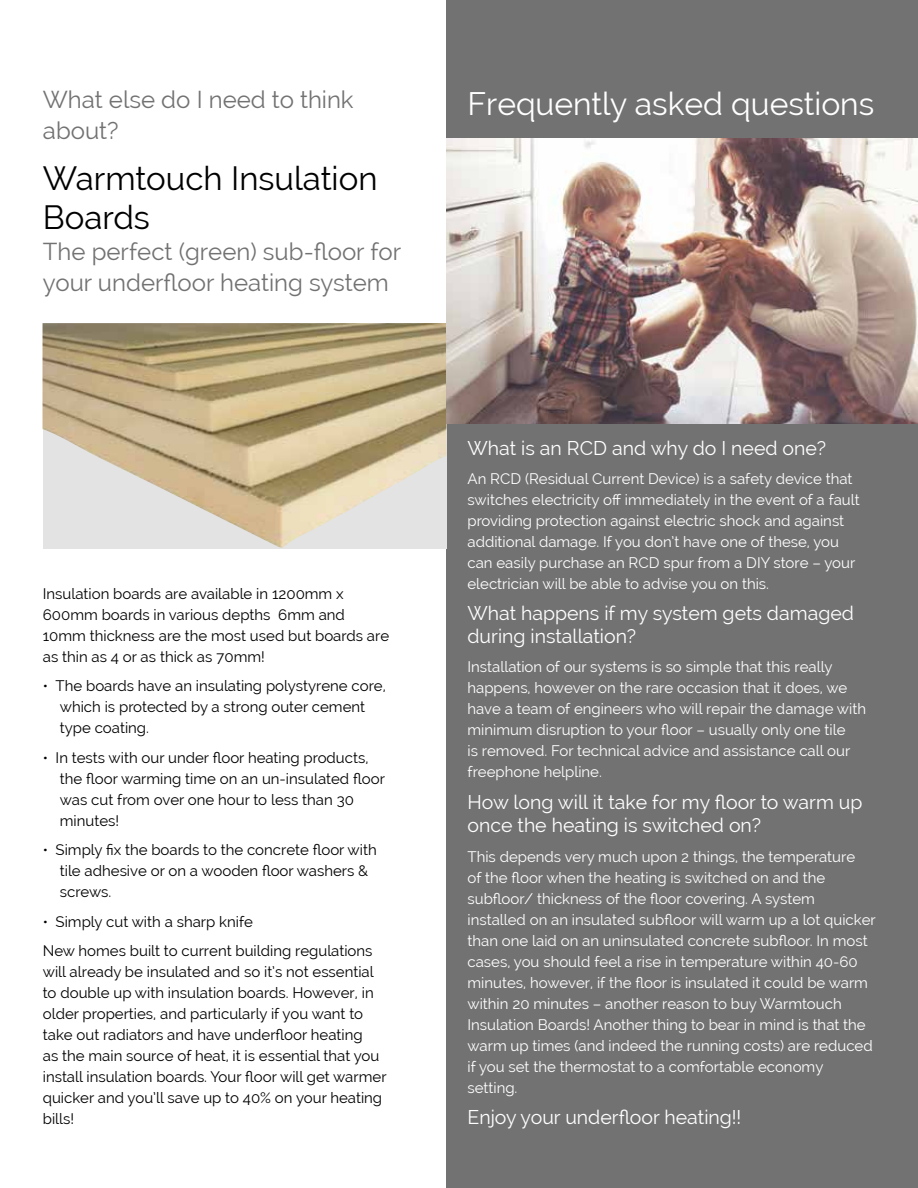
<style>
.page{position:relative;width:918px;height:1188px;background:#fff}
.page>*{position:absolute;margin:0;border:0;box-sizing:border-box;transform-origin:0 0}
.t1{font:33px/39px "Raleway";color:#000}
.t2{font:31.8px "Raleway";color:#fff}
.t3{font:24px/31.5px "Raleway";color:#717271}
.t4{font:19.5px/22.5px "Raleway";color:#fff}
.t5{font:15px/21px "Raleway";color:#fff}
.t6{font:15px/21px "Raleway";color:#000}
</style>
<div class="page">
<div style="left:446px;top:0;width:472px;height:1188px;background:#717271"></div>
<img style="left:43px;top:323px;width:403px;height:225px">
<img style="left:446px;top:138px;width:472px;height:285px">
<h3 class="t3" style="left:43px;top:83px;width:312px">What else do I need to think about?</h3>
<h1 class="t1" style="left:43px;top:158px;width:336px">Warmtouch Insulation<br>Boards</h1>
<h3 class="t3" style="left:43px;top:236px;width:360px">The perfect (green) sub-floor for your underfloor heating system</h3>
<p class="t6" style="left:43px;top:583px;width:348px">Insulation boards are available in 1200mm x 600mm boards in various depths 6mm and 10mm thickness are the most used but boards are as thin as 4 or as thick as 70mm!</p>
<p class="t6" style="left:60px;top:675px;width:328px;text-indent:-17px">• The boards have an insulating polystyrene core, which is protected by a strong outer cement type coating.</p>
<p class="t6" style="left:60px;top:747px;width:327px;text-indent:-17px">• In tests with our under floor heating products, the floor warming time on an un-insulated floor was cut from over one hour to less than 30 minutes!</p>
<p class="t6" style="left:60px;top:839px;width:318px;text-indent:-17px">• Simply fix the boards to the concrete floor with tile adhesive or on a wooden floor washers &amp; screws.</p>
<p class="t6" style="left:43px;top:907px;width:331px;line-height:29.5px">• Simply cut with a sharp knife<br>New homes built to current building regulations</p>
<p class="t6" style="left:43px;top:961px;width:345px">will already be insulated and so it’s not essential to double up with insulation boards. However, in older properties, and particularly if you want to take out radiators and have underfloor heating<br>as the main source of heat, it is essential that you install insulation boards. Your floor will get warmer quicker and you’ll save up to 40% on your heating bills!</p>
<h2 class="t2" style="left:468px;top:85px;width:408px">Frequently asked questions</h2>
<h3 class="t4" style="left:468px;top:437px;width:360px">What is an RCD and why do I need one?</h3>
<p class="t5" style="left:468px;top:468px;width:394px">An RCD (Residual Current Device) is a safety device that switches electricity off immediately in the event of a fault providing protection against electric shock and against additional damage. If you don’t have one of these, you can easily purchase an RCD spur from a DIY store – your electrician will be able to advise you on this.</p>
<h3 class="t4" style="left:468px;top:602px;width:388px">What happens if my system gets damaged during installation?</h3>
<p class="t5" style="left:468px;top:656px;width:400px">Installation of our systems is so simple that this really happens, however on the rare occasion that it does, we have a team of engineers who will repair the damage with minimum disruption to your floor – usually only one tile<br>is removed. For technical advice and assistance call our freephone helpline.</p>
<h3 class="t4" style="left:468px;top:790px;width:397px;line-height:23.4px">How long will it take for my floor to warm up once the heating is switched on?</h3>
<p class="t5" style="left:468px;top:846px;width:410px">This depends very much upon 2 things, the temperature<br>of the floor when the heating is switched on and the subfloor/ thickness of the floor covering. A system installed on an insulated subfloor will warm up a lot quicker than one laid on an uninsulated concrete subfloor. In most cases, you should feel a rise in temperature within 40-60 minutes, however, if the floor is insulated it could be warm within 20 minutes – another reason to buy Warmtouch Insulation Boards! Another thing to bear in mind is that the warm up times (and indeed the running costs) are reduced if you set the thermostat to a comfortable economy setting.</p>
<h3 class="t4" style="left:468px;top:1106px;width:275px">Enjoy your underfloor heating!!</h3>
</div>
